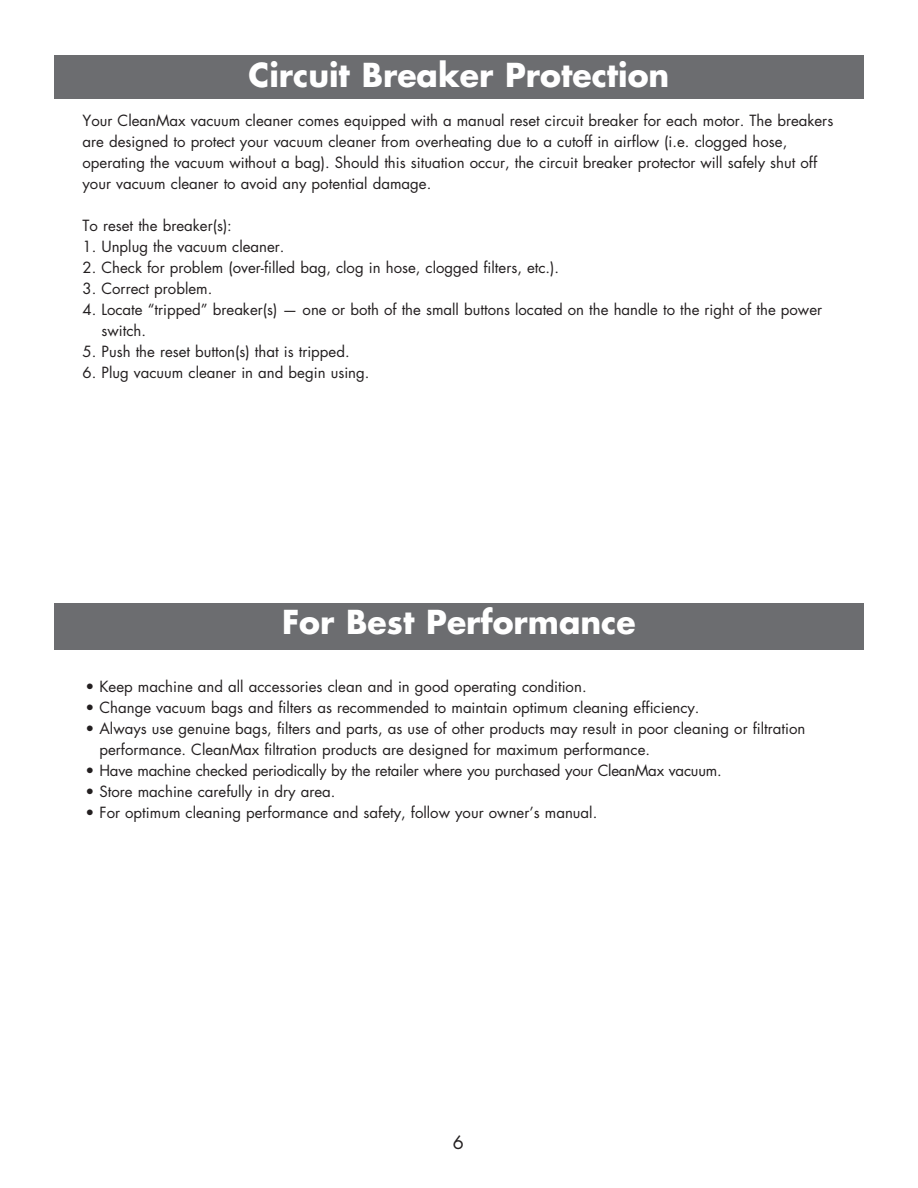
<style>
.page{position:relative;width:918px;height:1188px;background:#fff}
.page>*{position:absolute;margin:0;border:0;box-sizing:border-box;transform-origin:0 0}
.t1{font:700 32.1px "Futura";color:#fff}
.t2{font:18px "Futura";color:#231f20}
.t3{font:15px/21px "Futura";color:#231f20}
</style>
<div class="page">
<div style="left:54px;top:56px;width:810px;height:43px;background:#6c6d70"></div>
<div style="left:54px;top:603px;width:810px;height:47px;background:#6c6d70"></div>
<p class="t1" style="left:249px;top:53px;width:422px">Circuit Breaker Protection</p>
<p class="t3" style="left:83px;top:110px;width:752px">Your CleanMax vacuum cleaner comes equipped with a manual reset circuit breaker for each motor. The breakers are designed to protect your vacuum cleaner from overheating due to a cutoff in airflow (i.e. clogged hose, operating the vacuum without a bag). Should this situation occur, the circuit breaker protector will safely shut off your vacuum cleaner to avoid any potential damage.</p>
<p class="t3" style="left:83px;top:215px;width:151px">To reset the breaker(s):</p>
<p class="t3" style="left:83px;top:236px;width:201px">1. Unplug the vacuum cleaner.</p>
<p class="t3" style="left:83px;top:257px;width:475px">2. Check for problem (over-filled bag, clog in hose, clogged filters, etc.).</p>
<p class="t3" style="left:83px;top:278px;width:128px">3. Correct problem.</p>
<p class="t3" style="left:101px;top:299px;width:722px;text-indent:-19px">4. Locate “tripped” breaker(s) — one or both of the small buttons located on the handle to the right of the power switch.</p>
<p class="t3" style="left:83px;top:341px;width:266px">5. Push the reset button(s) that is tripped.</p>
<p class="t3" style="left:83px;top:362px;width:286px">6. Plug vacuum cleaner in and begin using.</p>
<p class="t1" style="left:282px;top:601px;width:355px">For Best Performance</p>
<p class="t3" style="left:86px;top:676px;width:503px">• Keep machine and all accessories clean and in good operating condition.</p>
<p class="t3" style="left:86px;top:697px;width:616px">• Change vacuum bags and filters as recommended to maintain optimum cleaning efficiency.</p>
<p class="t3" style="left:99px;top:718px;width:707px;text-indent:-14px">• Always use genuine bags, filters and parts, as use of other products may result in poor cleaning or filtration performance. CleanMax filtration products are designed for maximum performance.</p>
<p class="t3" style="left:86px;top:760px;width:635px">• Have machine checked periodically by the retailer where you purchased your CleanMax vacuum.</p>
<p class="t3" style="left:86px;top:781px;width:251px">• Store machine carefully in dry area.</p>
<p class="t3" style="left:86px;top:802px;width:513px">• For optimum cleaning performance and safety, follow your owner’s manual.</p>
<p class="t2" style="left:453px;top:1131px;width:13px">6</p>
</div>
